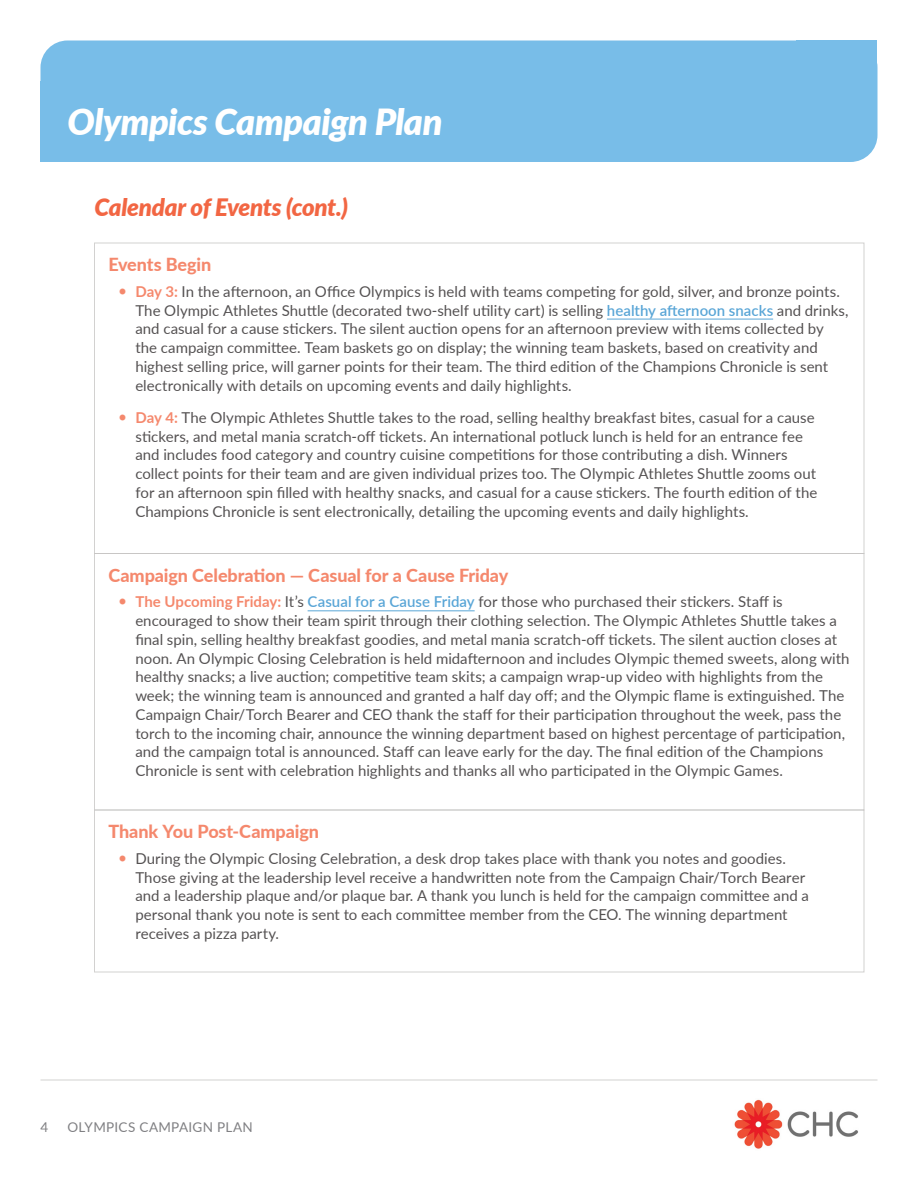
<style>
.page{position:relative;width:918px;height:1188px;background:#fff}
.page>*{position:absolute;margin:0;border:0;box-sizing:border-box;transform-origin:0 0}
.t1{font:italic 900 36px "Lato";letter-spacing:-.015em;color:#fff}
.t2{font:italic 900 24px "Lato";letter-spacing:-.01em;color:#f26643}
.t3{font:800 18px "Lato";letter-spacing:-.005em;color:#f26643}
.t4{font:15px/18.8px "Lato";color:#231f20}
.t5{font:13.5px "Lato";letter-spacing:.02em;color:#808083}
.s1{font-weight:700;color:#f26643}
.s2{font-weight:600;color:#2a8ccb}
</style>
<div class="page">
<div style="left:40px;top:40px;width:838px;height:122px;background:#78bde8;border-radius:27px"></div>
<div style="left:40px;top:81px;width:82px;height:81px;background:#78bde8"></div>
<div style="left:796px;top:40px;width:82px;height:82px;background:#78bde8"></div>
<hr style="left:607px;top:319px;width:166px;height:1px;background:#2a8ccb">
<hr style="left:308px;top:610px;width:167px;height:1px;background:#2a8ccb">
<div style="left:94px;top:553px;width:770px;height:257px;border:1px solid #c6c4c3"></div>
<div style="left:94px;top:810px;width:770px;height:162px;border:1px solid #c6c4c3"></div>
<img style="left:734px;top:1099px;width:125px;height:50px">
<hr style="left:40px;top:1080px;width:838px;height:1px;background:#c6c4c3">
<p class="t1" style="left:68px;top:95px;width:377px">Olympics Campaign Plan</p>
<p class="t2" style="left:94px;top:189px;width:255px">Calendar of Events (cont.)</p>
<p class="t3" style="left:108px;top:251px;width:104px">Events Begin</p>
<p class="t4" style="left:135px;top:281px;width:715px"><span class="s1">Day 3:</span> In the afternoon, an Office Olympics is held with teams competing for gold, silver, and bronze points.<br>The Olympic Athletes Shuttle (decorated two-shelf utility cart) is selling <span class="s2">healthy afternoon snacks</span> and drinks, and casual for a cause stickers. The silent auction opens for an afternoon preview with items collected by the campaign committee. Team baskets go on display; the winning team baskets, based on creativity and highest selling price, will garner points for their team. The third edition of the Champions Chronicle is sent electronically with details on upcoming events and daily highlights.</p>
<p class="t4" style="left:135px;top:407px;width:683px"><span class="s1">Day 4:</span> The Olympic Athletes Shuttle takes to the road, selling healthy breakfast bites, casual for a cause stickers, and metal mania scratch-off tickets. An international potluck lunch is held for an entrance fee and includes food category and country cuisine competitions for those contributing a dish. Winners collect points for their team and are given individual prizes too. The Olympic Athletes Shuttle zooms out for an afternoon spin filled with healthy snacks, and casual for a cause stickers. The fourth edition of the Champions Chronicle is sent electronically, detailing the upcoming events and daily highlights.</p>
<p class="t3" style="left:108px;top:562px;width:401px">Campaign Celebration — Casual for a Cause Friday</p>
<p class="t4" style="left:135px;top:592px;width:716px"><span class="s1">The Upcoming Friday:</span> It’s <span class="s2">Casual for a Cause Friday</span> for those who purchased their stickers. Staff is encouraged to show their team spirit through their clothing selection. The Olympic Athletes Shuttle takes a final spin, selling healthy breakfast goodies, and metal mania scratch-off tickets. The silent auction closes at noon. An Olympic Closing Celebration is held midafternoon and includes Olympic themed sweets, along with healthy snacks; a live auction; competitive team skits; a campaign wrap-up video with highlights from the week; the winning team is announced and granted a half day off; and the Olympic flame is extinguished. The Campaign Chair/Torch Bearer and CEO thank the staff for their participation throughout the week, pass the torch to the incoming chair, announce the winning department based on highest percentage of participation, and the campaign total is announced. Staff can leave early for the day. The final edition of the Champions Chronicle is sent with celebration highlights and thanks all who participated in the Olympic Games.</p>
<p class="t3" style="left:108px;top:818px;width:212px">Thank You Post-Campaign</p>
<p class="t4" style="left:135px;top:848px;width:675px">During the Olympic Closing Celebration, a desk drop takes place with thank you notes and goodies.<br>Those giving at the leadership level receive a handwritten note from the Campaign Chair/Torch Bearer and a leadership plaque and/or plaque bar. A thank you lunch is held for the campaign committee and a personal thank you note is sent to each committee member from the CEO. The winning department receives a pizza party.</p>
<p class="t5" style="left:40px;top:1118px;width:9px">4</p>
<p class="t5" style="left:68px;top:1118px;width:187px">OLYMPICS CAMPAIGN PLAN</p>
</div>
